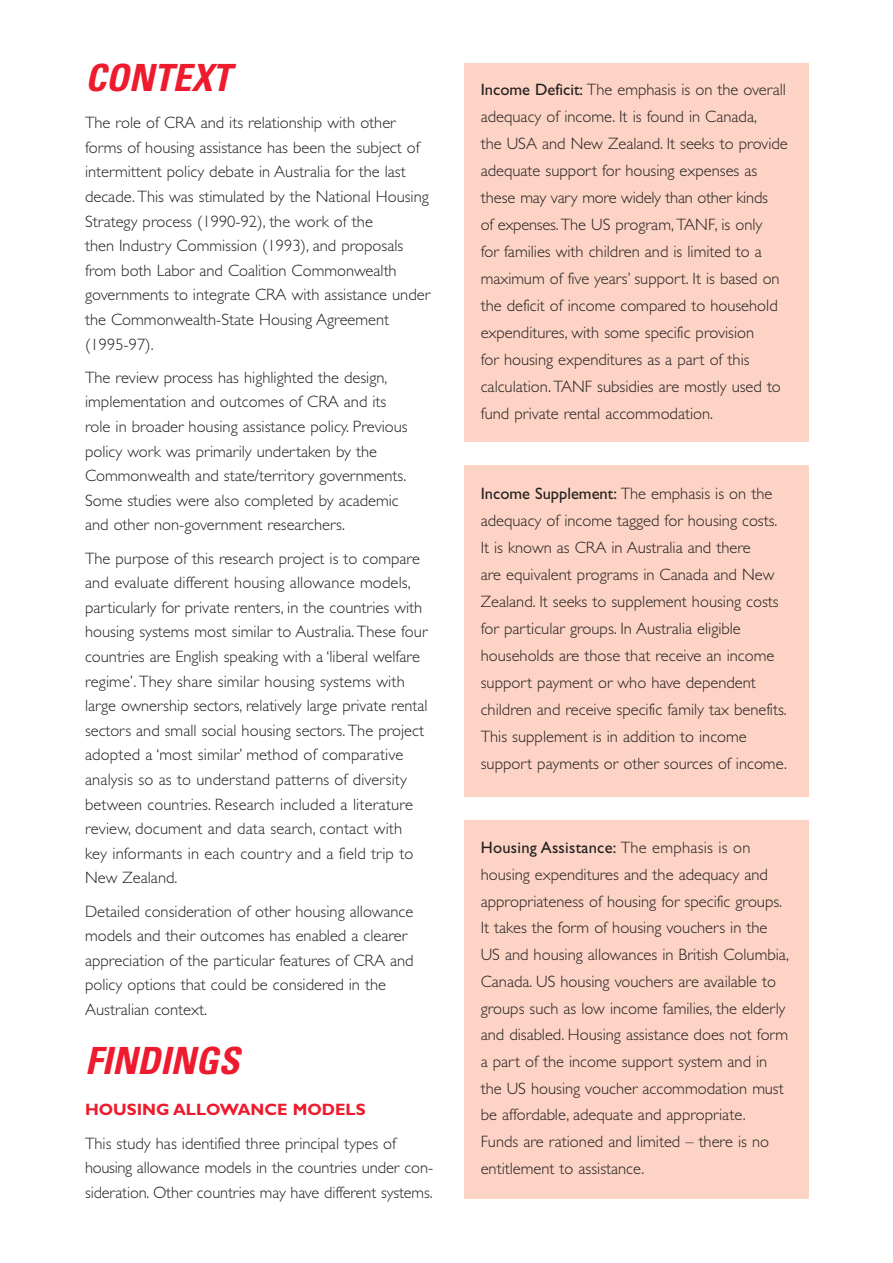
<style>
.page{position:relative;width:893px;height:1263px;background:#fff}
.page>*{position:absolute;margin:0;border:0;box-sizing:border-box;transform-origin:0 0}
.t1{font:italic 700 condensed 37.5px "Univers";color:#ed1b2d}
.t2{font:300 16.5px/24.6px "Gill Sans";color:#231f20}
.t3{font:700 16.5px "Gill Sans";color:#ed1b2d}
.s1{font-weight:400}
</style>
<div class="page">
<div style="left:463px;top:821px;width:345px;height:378px;background:#fcd3c4"></div>
<div style="left:463px;top:465px;width:345px;height:331px;background:#fcd3c4"></div>
<div style="left:463px;top:64px;width:345px;height:378px;background:#fcd3c4"></div>
<h1 class="t1" style="left:85px;top:64px;width:147px">CONTEXT</h1>
<p class="t2" style="left:85px;top:112px;width:346px">The role of CRA and its relationship with other forms of housing assistance has been the subject of intermittent policy debate in Australia for the last decade. This was stimulated by the National Housing Strategy process (1990-92), the work of the<br>then Industry Commission (1993), and proposals from both Labor and Coalition Commonwealth governments to integrate CRA with assistance under the Commonwealth-State Housing Agreement (1995-97).</p>
<p class="t2" style="left:85px;top:367px;width:324px">The review process has highlighted the design, implementation and outcomes of CRA and its role in broader housing assistance policy. Previous policy work was primarily undertaken by the Commonwealth and state/territory governments.<br>Some studies were also completed by academic and other non-government researchers.</p>
<p class="t2" style="left:85px;top:548px;width:344px">The purpose of this research project is to compare and evaluate different housing allowance models, particularly for private renters, in the countries with housing systems most similar to Australia. These four countries are English speaking with a ‘liberal welfare regime’. They share similar housing systems with large ownership sectors, relatively large private rental sectors and small social housing sectors. The project adopted a ‘most similar’ method of comparative analysis so as to understand patterns of diversity between countries. Research included a literature review, document and data search, contact with key informants in each country and a field trip to New Zealand.</p>
<p class="t2" style="left:85px;top:901px;width:330px">Detailed consideration of other housing allowance models and their outcomes has enabled a clearer appreciation of the particular features of CRA and policy options that could be considered in the Australian context.</p>
<h1 class="t1" style="left:85px;top:1047px;width:156px">FINDINGS</h1>
<p class="t3" style="left:85px;top:1104px;width:282px">HOUSING ALLOWANCE MODELS</p>
<p class="t2" style="left:85px;top:1133px;width:349px">This study has identified three principal types of housing allowance models in the countries under con&shy;sideration. Other countries may have different systems.</p>
<p class="t2" style="left:480px;top:77px;width:308px;line-height:27px"><span class="s1">Income Deficit:</span> The emphasis is on the overall adequacy of income. It is found in Canada,<br>the USA and New Zealand. It seeks to provide adequate support for housing expenses as these may vary more widely than other kinds<br>of expenses.The US program, TANF, is only<br>for families with children and is limited to a maximum of five years’ support. It is based on the deficit of income compared to household expenditures, with some specific provision<br>for housing expenditures as a part of this calculation. TANF subsidies are mostly used to fund private rental accommodation.</p>
<p class="t2" style="left:480px;top:482px;width:308px;line-height:27px"><span class="s1">Income Supplement:</span> The emphasis is on the adequacy of income tagged for housing costs.<br>It is known as CRA in Australia and there<br>are equivalent programs in Canada and New Zealand. It seeks to supplement housing costs for particular groups. In Australia eligible households are those that receive an income support payment or who have dependent children and receive specific family tax benefits.<br>This supplement is in addition to income support payments or other sources of income.</p>
<p class="t2" style="left:480px;top:836px;width:310px;line-height:26.7px"><span class="s1">Housing Assistance:</span> The emphasis is on housing expenditures and the adequacy and appropriateness of housing for specific groups.<br>It takes the form of housing vouchers in the US and housing allowances in British Columbia, Canada. US housing vouchers are available to groups such as low income families, the elderly and disabled. Housing assistance does not form a part of the income support system and in the US housing voucher accommodation must be affordable, adequate and appropriate.<br>Funds are rationed and limited – there is no entitlement to assistance.</p>
</div>
